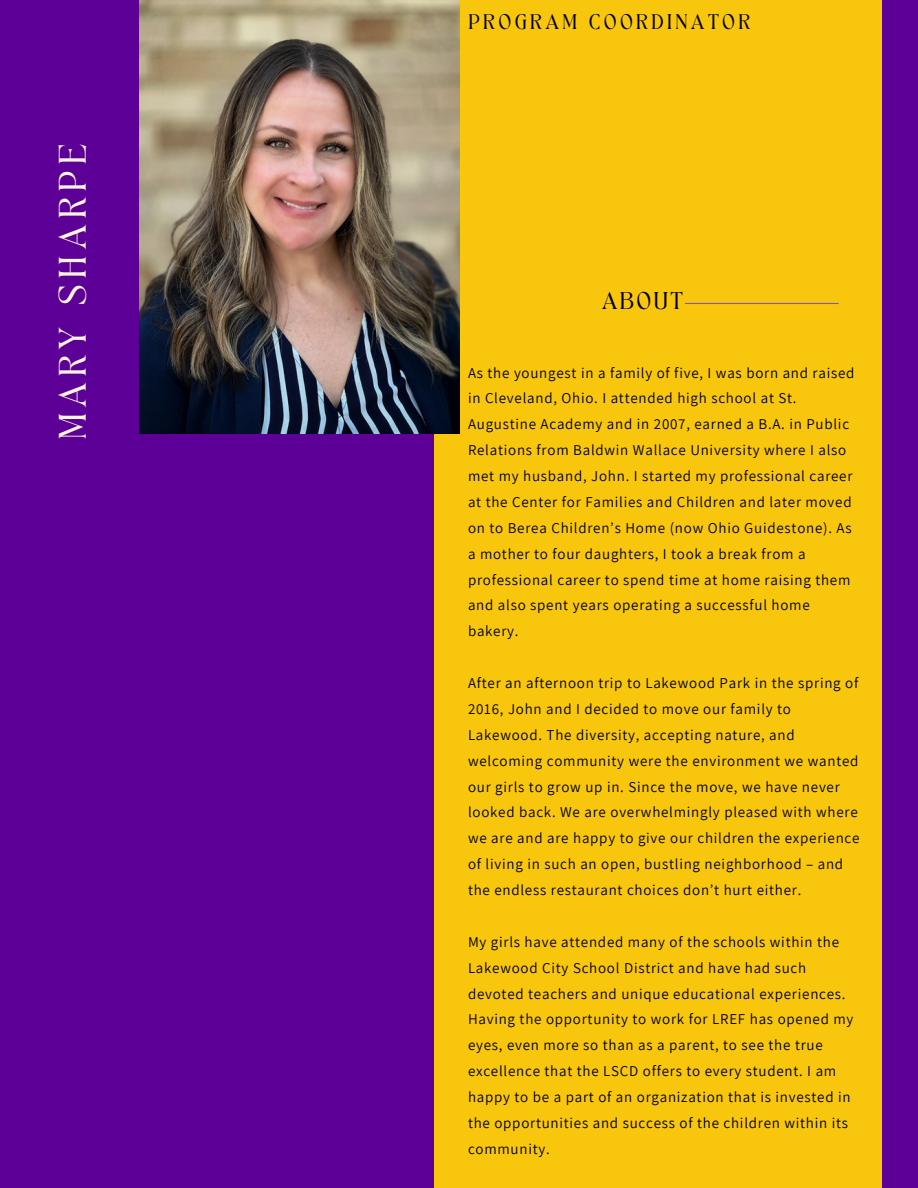
<style>
.page{position:relative;width:918px;height:1188px;background:#5d0098}
.page>*{position:absolute;margin:0;border:0;box-sizing:border-box;transform-origin:0 0}
.t1{font:26.85px "TAN Angleton";letter-spacing:.18em;color:#fff4de}
.t2{font:16.95px "TAN Angleton";letter-spacing:.085em;color:#000}
.t3{font:15px/25.8px "Assistant";letter-spacing:.05em;color:#000}
.t4{font:14.85px "TAN Angleton";letter-spacing:.18em;color:#000}
</style>
<div class="page">
<div style="left:434px;top:0;width:447px;height:1188px;background:#f9c60e"></div>
<img style="left:140px;top:0;width:319px;height:434px">
<hr style="left:685px;top:303px;width:153px;height:1px;background:#8d54ad">
<h1 class="t1" style="left:59px;top:440px;width:299px;rotate:-90deg">MARY SHARPE</h1>
<p class="t4" style="left:468px;top:14px;width:284px">PROGRAM COORDINATOR</p>
<p class="t2" style="left:602px;top:292px;width:83px">ABOUT</p>
<p class="t3" style="left:468px;top:359px;width:388px">As the youngest in a family of five, I was born and raised in Cleveland, Ohio. I attended high school at St.<br>Augustine Academy and in 2007, earned a B.A. in Public Relations from Baldwin Wallace University where I also met my husband, John. I started my professional career at the Center for Families and Children and later moved on to Berea Children’s Home (now Ohio Guidestone). As a mother to four daughters, I took a break from a professional career to spend time at home raising them and also spent years operating a successful home bakery.</p>
<p class="t3" style="left:468px;top:670px;width:393px">After an afternoon trip to Lakewood Park in the spring of 2016, John and I decided to move our family to Lakewood. The diversity, accepting nature, and welcoming community were the environment we wanted our girls to grow up in. Since the move, we have never looked back. We are overwhelmingly pleased with where we are and are happy to give our children the experience of living in such an open, bustling neighborhood – and the endless restaurant choices don’t hurt either.</p>
<p class="t3" style="left:468px;top:928px;width:387px">My girls have attended many of the schools within the Lakewood City School District and have had such devoted teachers and unique educational experiences.<br>Having the opportunity to work for LREF has opened my eyes, even more so than as a parent, to see the true excellence that the LSCD offers to every student. I am happy to be a part of an organization that is invested in the opportunities and success of the children within its community.</p>
</div>
